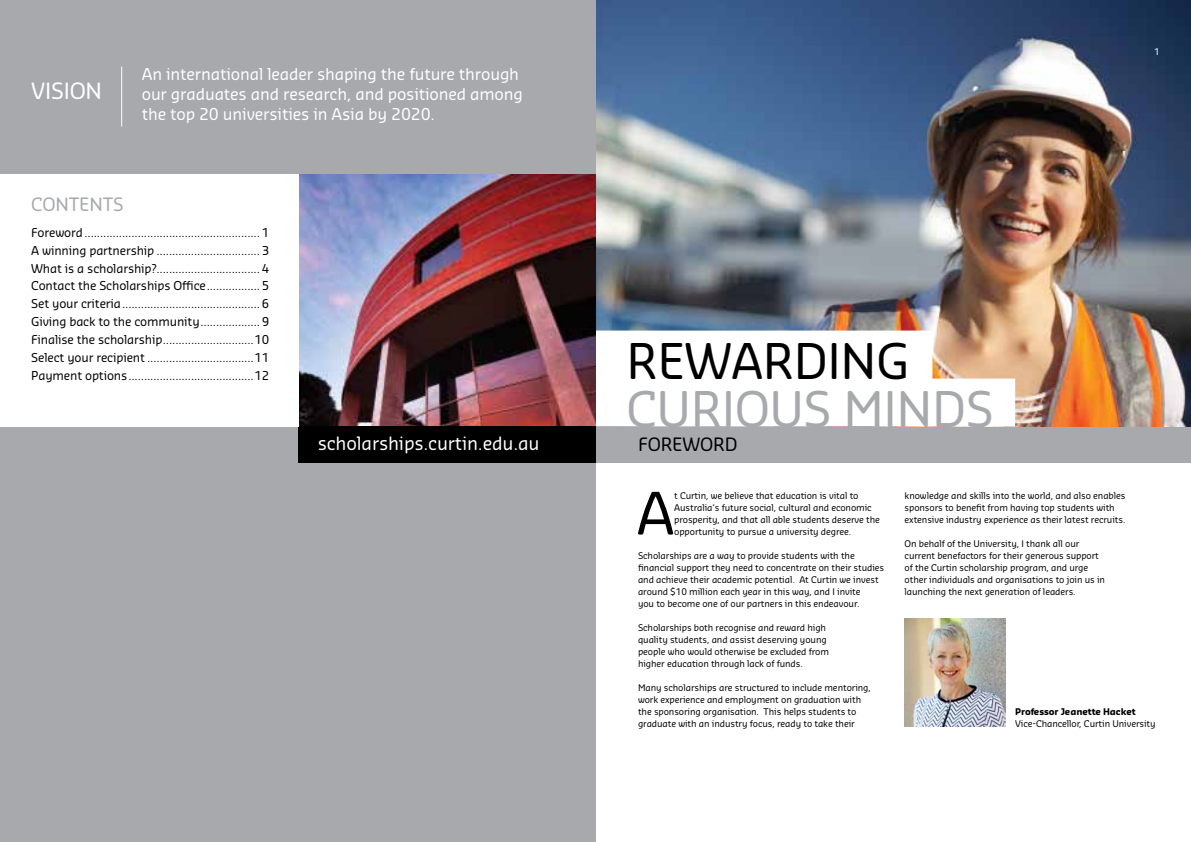
<style>
.page{position:relative;width:1191px;height:842px;background:#fff}
.page>*{position:absolute;margin:0;border:0;box-sizing:border-box;transform-origin:0 0}
.t1{font:57px "Sansa Soft Pro";color:#000}
.t2{font:48px "Sansa Soft Pro";letter-spacing:-.01em;color:#a7a9ac}
.t3{font:48px "Sansa Soft Pro";letter-spacing:-.01em;color:#000}
.t4{font:22px "Sansa Soft Pro";color:#fff}
.t5{font:18px "Sansa Soft Pro";letter-spacing:-.01em;color:#fff}
.t6{font:18px "Sansa Soft Pro";letter-spacing:-.01em;color:#000}
.t7{font:18px "Sansa Soft Pro";letter-spacing:-.01em;color:#a7a9ac}
.t8{font:16px/20px "Sansa Soft Pro";letter-spacing:-.01em;color:#fff}
.t9{font:12px/17.8px "Sansa Soft Pro";letter-spacing:-.01em;color:#000;text-align:justify}
.t10{font:9px/12px "Sansa Soft Pro";letter-spacing:-.01em;color:#000}
.t11{font:700 9px "Sansa Soft Pro";letter-spacing:-.01em;color:#000}
.t12{font:9px "Sansa Soft Pro";color:#fff}
</style>
<div class="page">
<img style="left:595px;top:0;width:595px;height:427px">
<svg style="left:595px;top:331px;width:420px;height:96px"></svg>
<div style="left:595px;top:427px;width:596px;height:36px;background:#a7a9ac"></div>
<div style="left:0;top:0;width:595px;height:842px;background:#a7a9ac"></div>
<img style="left:298px;top:175px;width:297px;height:252px">
<div style="left:298px;top:427px;width:297px;height:36px;background:#000"></div>
<div style="left:0;top:175px;width:298px;height:252px;background:#fff"></div>
<hr style="left:121px;top:67px;width:1px;height:60px;background:#fff">
<img style="left:904px;top:618px;width:101px;height:108px">
<h3 class="t4" style="left:31px;top:76px;width:55px">Vision</h3>
<h3 class="t8" style="left:142px;top:63px;width:383px">An international leader shaping the future through our graduates and research, and positioned among the top 20 universities in Asia by 2020.</h3>
<h3 class="t7" style="left:31px;top:192px;width:94px">CONTE NTS</h3>
<p class="t9" style="left:31px;top:223px;width:240px">Foreword........................................................ 1<br>A winning partnership ................................. 3<br>What is a scholarship?................................. 4<br>Contact the Scholarships Office................. 5<br>Set your criteria............................................ 6<br>Giving back to the community................... 9<br>Finalise the scholarship.............................10<br>Select your recipient ..................................11<br>Payment options........................................12</p>
<h3 class="t5" style="left:318px;top:432px;width:223px">scholarships.curtin.edu.au</h3>
<h2 class="t3" style="left:626px;top:329px;width:284px">rewarding</h2>
<h2 class="t2" style="left:626px;top:377px;width:364px">Curious min ds</h2>
<h3 class="t6" style="left:638px;top:433px;width:98px">FOREWORD</h3>
<p class="t12" style="left:1154px;top:45px;width:7px">1</p>
<h1 class="t1" style="left:636px;top:476px;width:40px">A</h1>
<p class="t10" style="left:674px;top:489px;width:207px">t Curtin, we believe that education is vital to Australia’s future social, cultural and economic prosperity, and that all able students deserve the opportunity to pursue a university degree.</p>
<p class="t10" style="left:638px;top:549px;width:248px">Scholarships are a way to provide students with the financial support they need to concentrate on their studies and achieve their academic potential. At Curtin we invest around $10 million each year in this way, and I invite<br>you to become one of our partners in this endeavour.</p>
<p class="t10" style="left:638px;top:621px;width:192px">Scholarships both recognise and reward high quality students, and assist deserving young people who would otherwise be excluded from higher education through lack of funds.</p>
<p class="t10" style="left:638px;top:681px;width:234px">Many scholarships are structured to include mentoring, work experience and employment on graduation with the sponsoring organisation. This helps students to graduate with an industry focus, ready to take their</p>
<p class="t10" style="left:904px;top:489px;width:222px">knowledge and skills into the world, and also enables sponsors to benefit from having top students with extensive industry experience as their latest recruits.</p>
<p class="t10" style="left:904px;top:537px;width:202px">On behalf of the U niversity, I thank all our current benefactors for their generous support of the Curtin scholarship program, and urge other individuals and organisations to join us in launching the next generation of leaders.</p>
<p class="t11" style="left:1015px;top:705px;width:122px">Professor Jeanette Hacket</p>
<p class="t10" style="left:1015px;top:717px;width:142px">Vice-Chancellor, Curtin U niversity</p>
</div>
